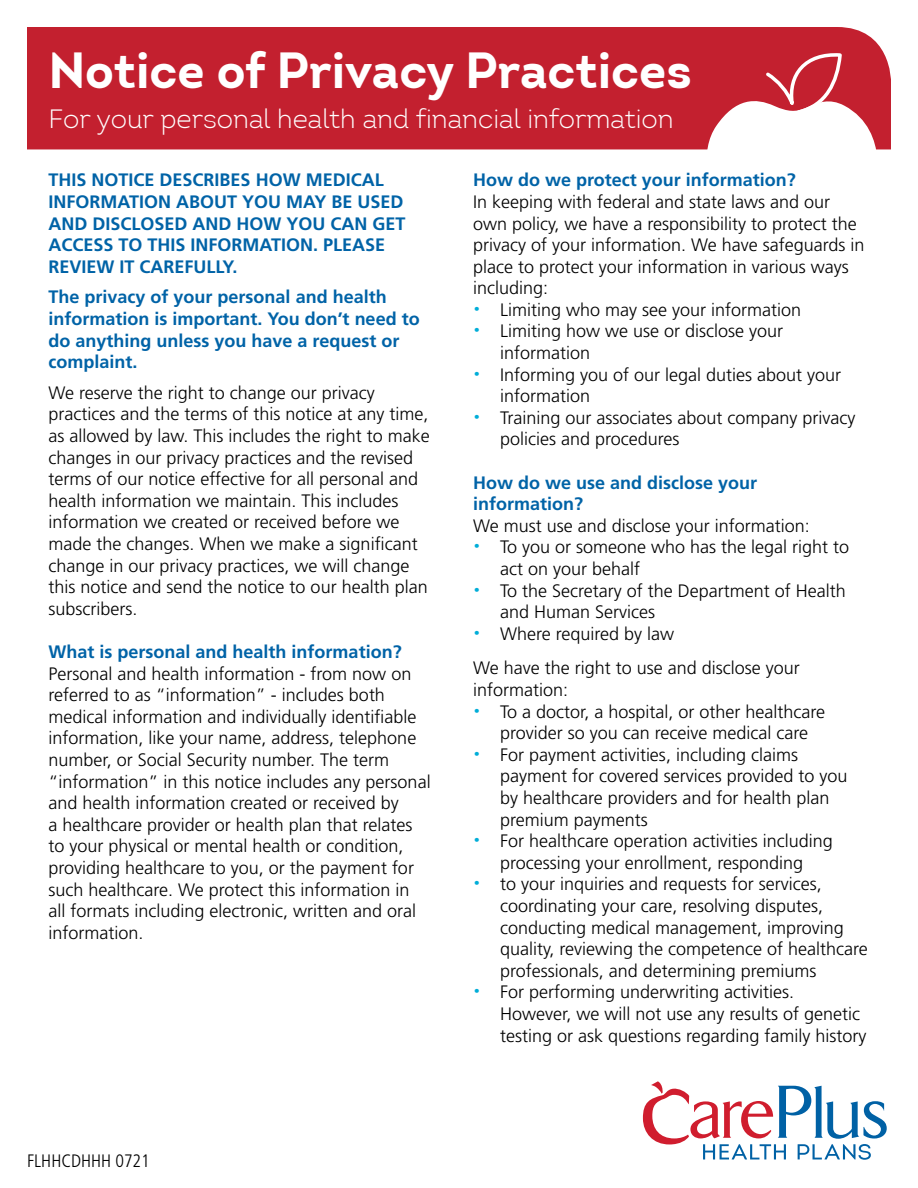
<style>
.page{position:relative;width:918px;height:1188px;background:#fff}
.page>*{position:absolute;margin:0;border:0;box-sizing:border-box;transform-origin:0 0}
.t1{font:700 49.5px "Intro";color:#fff}
.t2{font:300 27px "Intro";color:#fff}
.t3{font:300 18px/21.6px "Frutiger";color:#000}
.t4{font:700 18px/21.6px "Frutiger";color:#0063a7}
.t5{font:300 condensed 18px "Frutiger";color:#000}
.s1{font-family:"Intro";font-weight:400;font-size:19.5px;color:#00add8}
</style>
<div class="page">
<div style="left:27px;top:27px;width:864px;height:122px;background:#c3202f"></div>
<svg style="left:643px;top:1081px;width:244px;height:79px"></svg>
<svg style="left:704px;top:52px;width:176px;height:98px"></svg>
<p class="t1" style="left:49px;top:39px;width:645px">Notice of Privacy Practices</p>
<p class="t2" style="left:49px;top:102px;width:627px">For your personal health and financial information</p>
<p class="t4" style="left:49px;top:169px;width:337px">THIS NOTICE DESCRIBES HOW MEDICAL</p>
<p class="t4" style="left:49px;top:191px;width:359px">INFORMATION ABOUT YOU MAY BE USED<br>AND DISCLOSED AND HOW YOU CAN GET<br>ACCESS TO THIS INFORMATION. PLEASE<br>REVIEW IT CAREFULLY.</p>
<p class="t4" style="left:49px;top:286px;width:373px">The privacy of your personal and health information is important. You don’t need to do anything unless you have a request or complaint.</p>
<p class="t3" style="left:49px;top:382px;width:383px">We reserve the right to change our privacy practices and the terms of this notice at any time, as allowed by law. This includes the right to make changes in our privacy practices and the revised terms of our notice effective for all personal and health information we maintain. This includes information we created or received before we made the changes. When we make a significant change in our privacy practices, we will change this notice and send the notice to our health plan subscribers.</p>
<p class="t4" style="left:49px;top:641px;width:355px">What is personal and health information?</p>
<p class="t3" style="left:49px;top:663px;width:364px">Personal and health information - from now on referred to as “information” - includes both</p>
<p class="t3" style="left:49px;top:706px;width:384px">medical information and individually identifiable information, like your name, address, telephone number, or Social Security number. The term “information” in this notice includes any personal and health information created or received by<br>a healthcare provider or health plan that relates to your physical or mental health or condition, providing healthcare to you, or the payment for such healthcare. We protect this information in all formats including electronic, written and oral information.</p>
<p class="t4" style="left:473px;top:169px;width:324px">How do we protect your information?</p>
<p class="t3" style="left:473px;top:191px;width:393px">In keeping with federal and state laws and our own policy, we have a responsibility to protect the privacy of your information. We have safeguards in place to protect your information in various ways including:</p>
<p class="t3" style="left:473px;top:299px;width:330px"><span class="s1">•</span> Limiting who may see your information</p>
<p class="t3" style="left:500px;top:321px;width:285px;text-indent:-27px"><span class="s1">•</span> Limiting how we use or disclose your information</p>
<p class="t3" style="left:500px;top:364px;width:343px;text-indent:-27px"><span class="s1">•</span> Informing you of our legal duties about your information</p>
<p class="t3" style="left:500px;top:407px;width:357px;text-indent:-27px"><span class="s1">•</span> Training our associates about company privacy policies and procedures</p>
<p class="t4" style="left:473px;top:472px;width:286px">How do we use and disclose your information?</p>
<p class="t3" style="left:473px;top:515px;width:338px">We must use and disclose your information:</p>
<p class="t3" style="left:500px;top:537px;width:351px;text-indent:-27px"><span class="s1">•</span> To you or someone who has the legal right to act on your behalf</p>
<p class="t3" style="left:500px;top:580px;width:347px;text-indent:-27px"><span class="s1">•</span> To the Secretary of the Department of Health and Human Services</p>
<p class="t3" style="left:473px;top:623px;width:203px"><span class="s1">•</span> Where required by law</p>
<p class="t3" style="left:473px;top:658px;width:328px">We have the right to use and disclose your</p>
<p class="t3" style="left:473px;top:679px;width:97px">information:</p>
<p class="t3" style="left:473px;top:701px;width:354px;text-align:center"><span class="s1">•</span> To a doctor, a hospital, or other healthcare provider so you can receive medical care</p>
<p class="t3" style="left:500px;top:744px;width:349px;text-indent:-27px"><span class="s1">•</span> For payment activities, including claims payment for covered services provided to you by healthcare providers and for health plan premium payments</p>
<p class="t3" style="left:473px;top:830px;width:361px;text-align:center"><span class="s1">•</span> For healthcare operation activities including processing your enrollment, responding</p>
<p class="t3" style="left:500px;top:874px;width:369px;text-indent:-27px"><span class="s1">•</span> to your inquiries and requests for services, coordinating your care, resolving disputes, conducting medical management, improving quality, reviewing the competence of healthcare professionals, and determining premiums</p>
<p class="t3" style="left:500px;top:982px;width:368px;text-indent:-27px"><span class="s1">•</span> For performing underwriting activities.<br>However, we will not use any results of genetic testing or ask questions regarding family history</p>
<p class="t5" style="left:27px;top:1151px;width:124px">FLHHCDHHH 0721</p>
</div>
